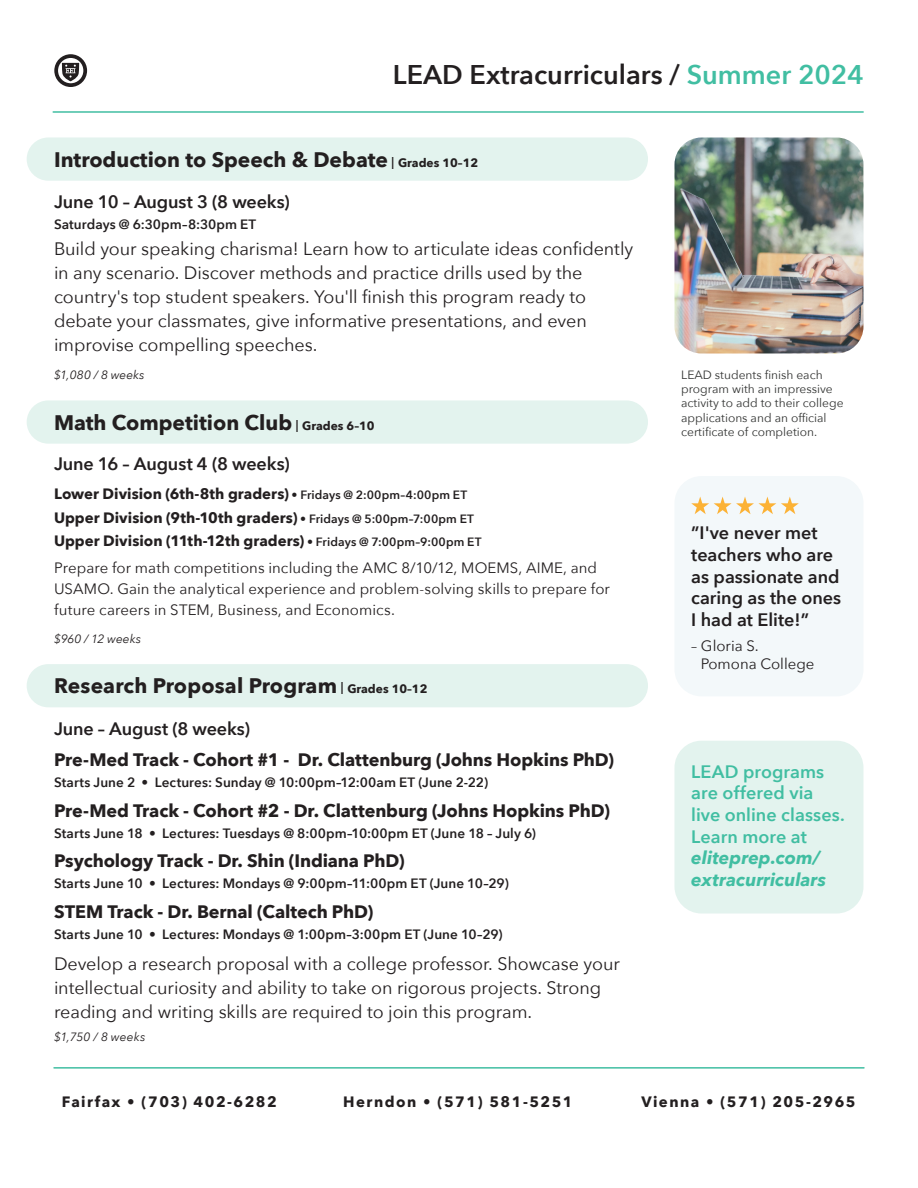
<style>
.page{position:relative;width:918px;height:1188px;background:#fff}
.page>*{position:absolute;margin:0;border:0;box-sizing:border-box;transform-origin:0 0}
.t1{font:600 27px "Avenir Next";color:#231f20}
.Subtitle{font:700 21px "Avenir Next";color:#231f20}
.Program_Title{font:18px/24px "Avenir Next";letter-spacing:-.005em;color:#231f20}
.t2{font:700 18px "Avenir Next";letter-spacing:-.005em;color:#231f20}
.Subtitle-2{font:600 18px/21.6px "Avenir Next";color:#231f20}
.t3{font:600 18px/21.6px "Avenir Next";letter-spacing:.005em;color:#41bea2}
.Program_Title-2{font:600 18px "Avenir Next";letter-spacing:-.01em;color:#231f20}
.Program_Title-3{font:15px/21px "Avenir Next";letter-spacing:.005em;color:#231f20}
.t4{font:700 15px "Avenir Next";letter-spacing:.005em;color:#231f20}
.t5{font:700 15px "Avenir Next";letter-spacing:.1em;color:#231f20}
.Subtitle-3{font:15px "Avenir Next";color:#231f20}
.Program_Title-4{font:600 13.5px "Avenir Next";letter-spacing:.005em;color:#231f20}
.Subtitle-4{font:12px/14.4px "Avenir Next";color:#323332}
.Program_Title-5{font:italic 12px "Avenir Next";letter-spacing:.01em;color:#231f20}
.s1{color:#41bea2}
.s2{font-weight:600;font-size:12px}
.s3{font-size:12px}
.s4{font-weight:700;font-style:italic}
</style>
<div class="page">
<div style="left:674px;top:476px;width:189px;height:220px;background:#f3f8fa;border-radius:27px"></div>
<img style="left:674px;top:137px;width:189px;height:216px">
<hr style="left:54px;top:1067px;width:810px;height:2px;background:#41bea2">
<hr style="left:53px;top:111px;width:810px;height:2px;background:#41bea2">
<svg style="left:54px;top:54px;width:33px;height:33px"></svg>
<svg style="left:691px;top:497px;width:108px;height:17px"></svg>
<div style="left:674px;top:741px;width:189px;height:173px;background:#e3f3ee;border-radius:27px"></div>
<div style="left:27px;top:664px;width:621px;height:43px;background:#e3f3ee;border-radius:22px"></div>
<div style="left:27px;top:137px;width:621px;height:44px;background:#e3f3ee;border-radius:22px"></div>
<div style="left:27px;top:400px;width:621px;height:44px;background:#e3f3ee;border-radius:22px"></div>
<p class="t1" style="left:393px;top:52px;width:472px">LEAD Extracurriculars / <span class="s1">Summer 2024</span></p>
<p class="Subtitle" style="left:54px;top:142px;width:426px">Introduction to Speech &amp; Debate <span class="s2">|</span> <span class="s3">Grades 10–12</span></p>
<p class="Program_Title-2" style="left:54px;top:186px;width:237px">June 10 – August 3 (8 weeks)</p>
<p class="Program_Title-4" style="left:54px;top:212px;width:204px">Saturdays @ 6:30pm–8:30pm ET</p>
<p class="Program_Title" style="left:54px;top:236px;width:581px">Build your speaking charisma! Learn how to articulate ideas confidently in any scenario. Discover methods and practice drills used by the country's top student speakers. You'll finish this program ready to debate your classmates, give informative presentations, and even improvise compelling speeches.</p>
<p class="Program_Title-5" style="left:54px;top:365px;width:92px">$1,080 / 8 weeks</p>
<p class="Subtitle" style="left:54px;top:405px;width:322px">Math Competition Club <span class="s2">|</span> <span class="s3">Grades 6–10</span></p>
<p class="Subtitle-2" style="left:54px;top:452px;width:237px">June 16 – August 4 (8 weeks)</p>
<p class="t4" style="left:54px;top:481px;width:415px">Lower Division (6th-8th graders) <span class="s3">•</span> <span class="s2">Fridays @ 2:00pm–4:00pm ET</span></p>
<p class="t4" style="left:54px;top:504px;width:422px">Upper Division (9th-10th graders) <span class="s3">•</span> <span class="s2">Fridays @ 5:00pm–7:00pm ET</span></p>
<p class="t4" style="left:54px;top:528px;width:429px">Upper Division (11th-12th graders) <span class="s3">•</span> <span class="s2">Fridays @ 7:00pm–9:00pm ET</span></p>
<p class="Program_Title-3" style="left:54px;top:556px;width:558px">Prepare for math competitions including the AMC 8/10/12, MOEMS, AIME, and<br>USAMO. Gain the analytical experience and problem-solving skills to prepare for future careers in STEM, Business, and Economics.</p>
<p class="Program_Title-5" style="left:54px;top:628px;width:89px">$960 / 12 weeks</p>
<p class="Subtitle" style="left:54px;top:667px;width:375px">Research Proposal Program <span class="s2">|</span> <span class="s3">Grades 10–12</span></p>
<p class="Subtitle-2" style="left:54px;top:718px;width:197px">June – August (8 weeks)</p>
<p class="t2" style="left:54px;top:744px;width:562px">Pre-Med Track - Cohort #1 - Dr. Clattenburg (Johns Hopkins PhD)</p>
<p class="Program_Title-4" style="left:54px;top:771px;width:436px">Starts June 2 • Lectures: Sunday @ 10:00pm–12:00am ET (June 2-22)</p>
<p class="t2" style="left:54px;top:795px;width:557px">Pre-Med Track - Cohort #2 - Dr. Clattenburg (Johns Hopkins PhD)</p>
<p class="Program_Title-4" style="left:54px;top:822px;width:484px">Starts June 18 • Lectures: Tuesdays @ 8:00pm–10:00pm ET (June 18 – July 6)</p>
<p class="t2" style="left:54px;top:845px;width:352px">Psychology Track - Dr. Shin (Indiana PhD)</p>
<p class="Program_Title-4" style="left:54px;top:872px;width:456px">Starts June 10 • Lectures: Mondays @ 9:00pm–11:00pm ET (June 10–29)</p>
<p class="t2" style="left:54px;top:896px;width:321px">STEM Track - Dr. Bernal (Caltech PhD)</p>
<p class="Program_Title-4" style="left:54px;top:923px;width:450px">Starts June 10 • Lectures: Mondays @ 1:00pm–3:00pm ET (June 10–29)</p>
<p class="Program_Title" style="left:54px;top:951px;width:567px">Develop a research proposal with a college professor. Showcase your intellectual curiosity and ability to take on rigorous projects. Strong reading and writing skills are required to join this program.</p>
<p class="Program_Title-5" style="left:54px;top:1027px;width:93px">$1,750 / 8 weeks</p>
<p class="Subtitle-4" style="left:681px;top:367px;width:164px">LEAD students finish each program with an impressive activity to add to their college applications and an official certificate of completion.</p>
<p class="Subtitle-2" style="left:691px;top:522px;width:152px">”I've never met teachers who are as passionate and caring as the ones<br>I had at Elite!”</p>
<p class="Subtitle-3" style="left:691px;top:633px;width:69px">– Gloria S.</p>
<p class="Subtitle-3" style="left:701px;top:651px;width:115px">Pomona College</p>
<p class="t3" style="left:691px;top:760px;width:155px">LEAD programs are offered via live online classes.<br>Learn more at <span class="s4">eliteprep.com/ extracurriculars</span></p>
<p class="t5" style="left:62px;top:1089px;width:216px">Fairfax • (703) 402-6282</p>
<p class="t5" style="left:343px;top:1089px;width:231px">Herndon • (571) 581-5251</p>
<p class="t5" style="left:642px;top:1089px;width:216px">Vienna • (571) 205-2965</p>
</div>
